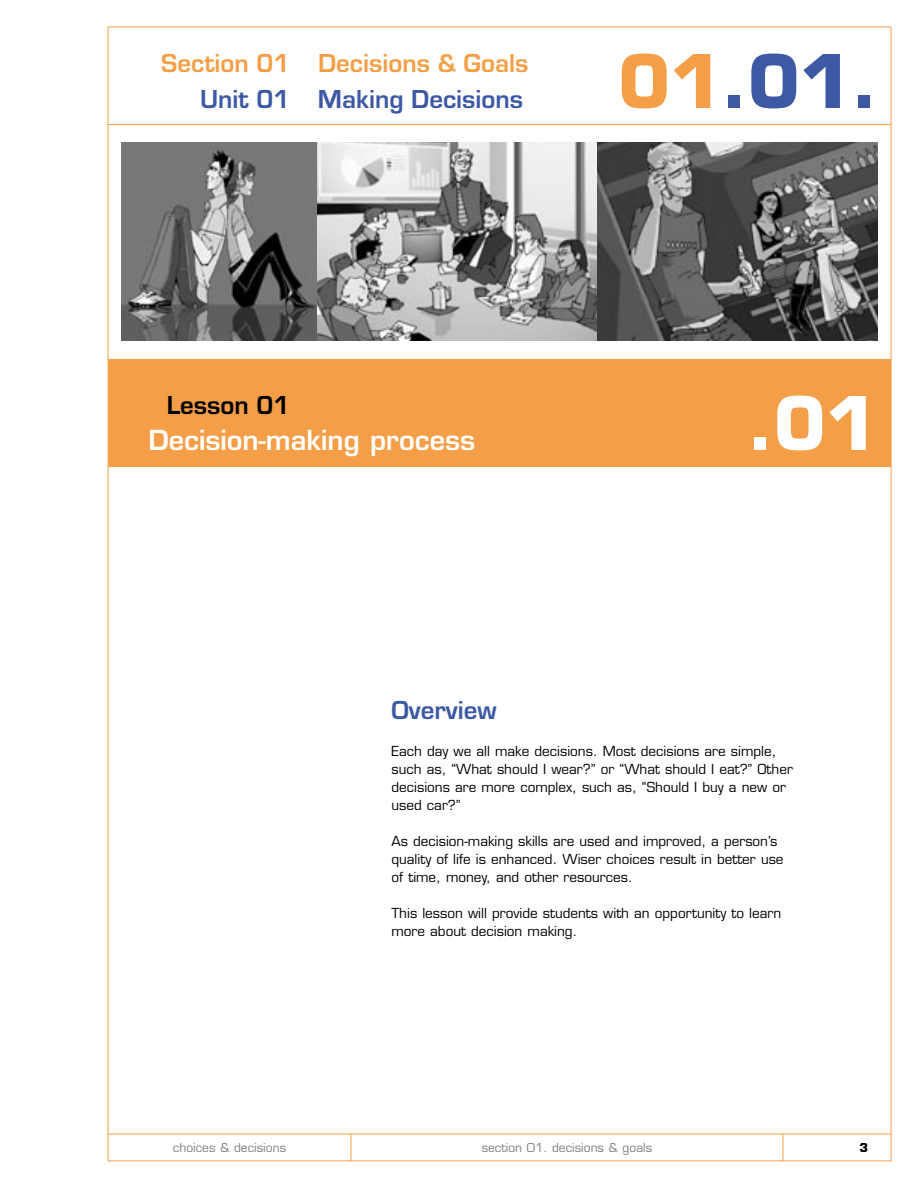
<style>
.page{position:relative;width:918px;height:1188px;background:#fff}
.page>*{position:absolute;margin:0;border:0;box-sizing:border-box;transform-origin:0 0}
.t1{font:700 72px "Eurostile";color:#3d59a4}
.t2{font:700 72px "Eurostile";color:#fff}
.t3{font:700 27px "Eurostile";color:#3d59a4}
.t4{font:700 27px "Eurostile";color:#f49f47}
.t5{font:600 27px "Eurostile";color:#fff}
.t6{font:700 27px "Eurostile";color:#000}
.t7{font:13.5px/18px "Eurostile";color:#000}
.t8{font:12px "Eurostile";color:#808080}
.t9{font:700 12px "Eurostile";color:#000}
.s1{color:#f49f47}
</style>
<div class="page">
<div style="left:108px;top:359px;width:783px;height:108px;background:#f49f47"></div>
<hr style="left:108px;top:124px;width:783px;height:1px;background:#f49f47">
<img style="left:122px;top:143px;width:475px;height:198px">
<svg style="left:317px;top:143px;width:280px;height:197px;background:#aaa"></svg>
<svg style="left:597px;top:143px;width:281px;height:198px;background:#5f5f5f"></svg>
<hr style="left:108px;top:27px;width:783px;height:1px;background:#f49f47">
<hr style="left:108px;top:1161px;width:783px;height:1px;background:#f49f47">
<hr style="left:108px;top:27px;width:1px;height:1134px;background:#f49f47">
<hr style="left:891px;top:27px;width:1px;height:1134px;background:#f49f47">
<hr style="left:108px;top:1134px;width:783px;height:1px;background:#f49f47">
<svg style="left:351px;top:1134px;width:1px;height:27px"></svg>
<svg style="left:783px;top:1134px;width:1px;height:27px"></svg>
<h2 class="t4" style="left:161px;top:54px;width:369px">Section 01 Decisions &amp; Goals</h2>
<h2 class="t3" style="left:200px;top:90px;width:325px">Unit 01 Making Decisions</h2>
<h1 class="t1" style="left:618px;top:54px;width:261px"><span class="s1">01</span>.01.</h1>
<h2 class="t6" style="left:167px;top:396px;width:125px">Lesson 01</h2>
<h2 class="t5" style="left:148px;top:430px;width:328px">Decision-making process</h2>
<h1 class="t2" style="left:748px;top:396px;width:131px">.01</h1>
<h2 class="t3" style="left:392px;top:701px;width:107px">Overview</h2>
<p class="t7" style="left:392px;top:743px;width:403px">Each day we all make decisions. Most decisions are simple, such as, “What should I wear?” or “What should I eat?” Other decisions are more complex, such as, “Should I buy a new or used car?”</p>
<p class="t7" style="left:392px;top:833px;width:394px">As decision-making skills are used and improved, a person’s quality of life is enhanced. Wiser choices result in better use of time, money, and other resources.</p>
<p class="t7" style="left:392px;top:905px;width:391px">This lesson will provide students with an opportunity to learn more about decision making.</p>
<p class="t8" style="left:173px;top:1143px;width:115px">choices &amp; decisions</p>
<p class="t8" style="left:482px;top:1143px;width:172px">section 01. decisions &amp; goals</p>
<p class="t9" style="left:859px;top:1143px;width:10px">3</p>
</div>
